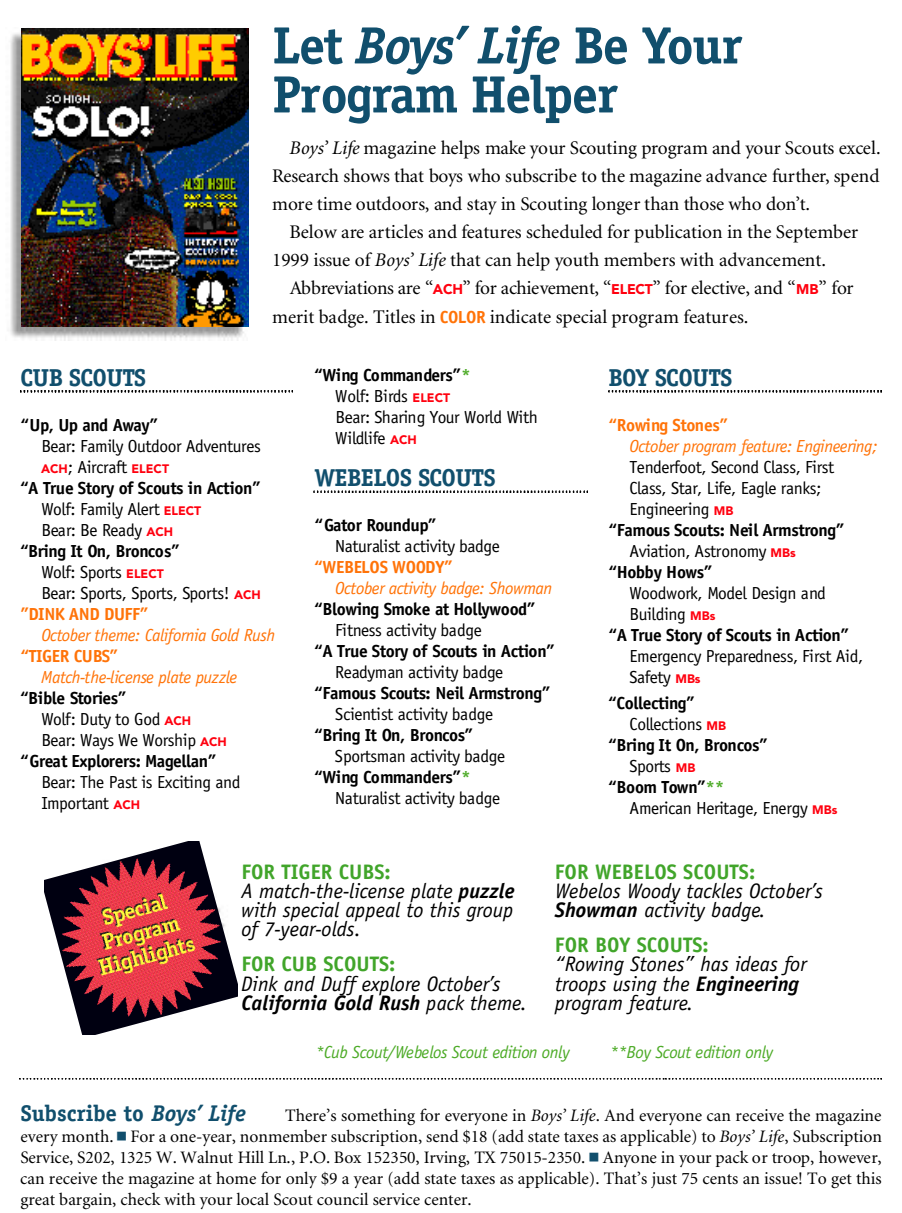
<style>
.page{position:relative;width:902px;height:1213px;background:#fff}
.page>*{position:absolute;margin:0;border:0;box-sizing:border-box;transform-origin:0 0}
.t1{font:700 52.5px/49px "Officina Serif";letter-spacing:-.03em;color:#114f6d}
.t2{font:700 24.5px "Officina Serif";letter-spacing:-.045em;color:#114f6d}
.t3{font:700 22.75px "Officina Serif";color:#114f6d}
.t4{font:italic 21px/19.2px "Officina Sans";color:#000}
.t5{font:700 21px "Officina Sans";color:#41a52a}
.t6{font:19.25px/28px "Minion";color:#000}
.t7{font:17.5px/21px "Officina Sans";letter-spacing:-.025em;color:#000}
.t8{font:17.5px/21px "Minion";color:#000;text-align:justify}
.t9{font:700 17.5px "Officina Sans";letter-spacing:-.025em;color:#000}
.t10{font:italic 17.5px "Officina Sans";letter-spacing:-.025em;color:#ff7308}
.t11{font:italic 17.5px "Officina Sans";letter-spacing:-.025em;color:#4dab27}
.t12{font:700 17.5px "Officina Sans";letter-spacing:-.025em;color:#ff7308}
.s1{font-style:italic}
.s2{font-family:"Avenir";font-weight:900;font-size:14px;color:#ff000f}
.s3{font-family:"Officina Sans";font-weight:700;font-size:17.5px;color:#ff7308}
.s4{font-family:"Avenir";font-weight:900;font-size:12.25px;color:#ff000f}
.s5{font-weight:700}
.s6{font-weight:700;color:#4dab27}
.s7{color:#4dab27}
.s8{font-weight:700;font-style:normal;color:#41a52a}
</style>
<div class="page">
<img style="left:10px;top:33px;width:238px;height:307px">
<img style="left:21px;top:28px;width:227px;height:298px">
<img style="left:20px;top:1078px;width:861px;height:2px">
<img style="left:665px;top:1078px;width:213px;height:2px">
<img style="left:44px;top:842px;width:193px;height:193px">
<img style="left:20px;top:391px;width:273px;height:1px">
<img style="left:314px;top:490px;width:273px;height:2px">
<img style="left:608px;top:391px;width:273px;height:1px">
<h1 class="t1" style="left:272px;top:25px;width:471px">Let <span class="s1">B oys’ Life</span> Be Yo u r<br>P ro g ram Helper</h1>
<p class="t6" style="left:272px;top:136px;width:610px;text-align:justify;text-indent:18px"><span class="s1">Boys’ Li fe</span> m a gazine helps make your Sco uting program and your Sco uts excel .<br>Re s e a rch shows that boys who su b s c ri be to the magazine adva n ce furt h er, spen d m ore time outdoors, and stay in Sco uting lon ger than those who don’t .</p>
<p class="t6" style="left:272px;top:220px;width:587px;text-indent:17px">Below are articles and features scheduled for publication in the September<br>1999 issue of <span class="s1">Boys’ Life</span> that can help youth members with advancement.</p>
<p class="t6" style="left:272px;top:276px;width:582px;text-indent:18px">Abbrevi a ti ons are “<span class="s2">A C H</span>” for ach i evem ent, “<span class="s2">E L E C T</span>” for el ective , and “<span class="s2">MB</span>” for merit badge. Titles in <span class="s3">C O L O R</span> indicate special program features.</p>
<h2 class="t2" style="left:21px;top:368px;width:127px">C U B S C O U TS</h2>
<p class="t9" style="left:20px;top:418px;width:139px">“Up, Up and Away”</p>
<p class="t7" style="left:42px;top:437px;width:221px">Bear: Family Outdoor Adventures</p>
<p class="t7" style="left:41px;top:458px;width:129px"><span class="s4">ACH</span>; Aircraft <span class="s4">ELECT</span></p>
<p class="t9" style="left:20px;top:481px;width:242px">“A True Story of Scouts in Action”</p>
<p class="t7" style="left:42px;top:500px;width:161px">Wolf: Family Alert <span class="s4">ELECT</span></p>
<p class="t7" style="left:41px;top:521px;width:133px">Bear: Be Ready <span class="s4">ACH</span></p>
<p class="t9" style="left:20px;top:544px;width:161px">“Bring It On, Broncos”</p>
<p class="t7" style="left:42px;top:563px;width:124px">Wolf: Sports <span class="s4">ELECT</span></p>
<p class="t7" style="left:42px;top:584px;width:221px">Bear: Sports, Sports, Sports! <span class="s4">ACH</span></p>
<p class="t12" style="left:20px;top:607px;width:130px">”DINK AND DUFF”</p>
<p class="t10" style="left:42px;top:628px;width:235px">October theme: California Gold Rush</p>
<p class="t12" style="left:20px;top:649px;width:99px">“TIGER CUBS”</p>
<p class="t10" style="left:41px;top:670px;width:197px">Match-the-license plate puzzle</p>
<p class="t9" style="left:20px;top:691px;width:108px">“Bible Stories”</p>
<p class="t7" style="left:41px;top:710px;width:151px">Wolf: Duty to God <span class="s4">ACH</span></p>
<p class="t7" style="left:41px;top:731px;width:187px">Bear: Ways We Worship <span class="s4">ACH</span></p>
<p class="t9" style="left:20px;top:754px;width:198px">“Great Explorers: Magellan”</p>
<p class="t7" style="left:41px;top:773px;width:200px">Bear: The Past is Exciting and<br>Important <span class="s4">ACH</span></p>
<p class="t7" style="left:335px;top:366px;width:204px;text-indent:-21px"><span class="s5">“Wing Commanders”</span><span class="s6">*<br></span>Wolf: Birds <span class="s4">ELECT<br></span>Bear: Sharing Your World With<br>Wildlife <span class="s4">ACH</span></p>
<h2 class="t2" style="left:314px;top:468px;width:183px">W E B E L O S S C O U TS</h2>
<p class="t9" style="left:314px;top:518px;width:124px">“Gator Roundup”</p>
<p class="t7" style="left:335px;top:537px;width:166px">Naturalist activity badge</p>
<p class="t12" style="left:314px;top:560px;width:140px">“WEBELOS WOODY”</p>
<p class="t10" style="left:335px;top:581px;width:218px">October activity badge: Showman</p>
<p class="t9" style="left:314px;top:602px;width:223px">“Blowing Smoke at Hollywood”</p>
<p class="t7" style="left:335px;top:621px;width:148px">Fitness activity badge</p>
<p class="t9" style="left:314px;top:644px;width:242px">“A True Story of Scouts in Action”</p>
<p class="t7" style="left:335px;top:663px;width:169px">Readyman activity badge</p>
<p class="t9" style="left:314px;top:686px;width:238px">“Famous Scouts: Neil Armstrong”</p>
<p class="t7" style="left:335px;top:705px;width:159px">Scientist activity badge</p>
<p class="t9" style="left:314px;top:728px;width:160px">“Bring It On, Broncos”</p>
<p class="t7" style="left:314px;top:747px;width:193px;text-indent:21px">Sportsman activity badge <span class="s5">“Wing Commanders”</span><span class="s6">*</span></p>
<p class="t7" style="left:335px;top:789px;width:166px">Naturalist activity badge</p>
<h2 class="t2" style="left:608px;top:368px;width:125px">B OY S C O U TS</h2>
<p class="t12" style="left:608px;top:418px;width:121px">“Rowing Stones”</p>
<p class="t10" style="left:629px;top:439px;width:249px">October program feature: Engineering;</p>
<p class="t7" style="left:629px;top:458px;width:206px">Tenderfoot, Second Class, First</p>
<p class="t7" style="left:629px;top:479px;width:193px">Class, Star, Life, Eagle ranks;</p>
<p class="t7" style="left:629px;top:500px;width:105px">Engineering <span class="s4">MB</span></p>
<p class="t9" style="left:608px;top:523px;width:237px">“Famous Scouts: Neil Armstrong”</p>
<p class="t7" style="left:629px;top:542px;width:168px">Aviation, Astronomy <span class="s4">MBs</span></p>
<p class="t9" style="left:608px;top:565px;width:105px">“Hobby Hows”</p>
<p class="t7" style="left:629px;top:584px;width:198px">Woodwork, Model Design and</p>
<p class="t7" style="left:629px;top:605px;width:87px">Building <span class="s4">MBs</span></p>
<p class="t9" style="left:608px;top:628px;width:242px">“A True Story of Scouts in Action”</p>
<p class="t7" style="left:629px;top:647px;width:235px">Emergency Preparedness, First Aid,<br>Safety <span class="s4">MBs</span></p>
<p class="t9" style="left:608px;top:697px;width:88px">“ C o l l e c t i n g ”</p>
<p class="t7" style="left:629px;top:715px;width:98px">Collections <span class="s4">MB</span></p>
<p class="t9" style="left:608px;top:739px;width:161px">“Bring It On, Broncos”</p>
<p class="t7" style="left:629px;top:757px;width:67px">Sports <span class="s4">MB</span></p>
<p class="t9" style="left:608px;top:781px;width:118px">“Boom Town”<span class="s7">* *</span></p>
<p class="t7" style="left:629px;top:799px;width:209px">American Heritage, Energy <span class="s4">MBs</span></p>
<p class="t4" style="left:241px;top:863px;width:275px"><span class="s8">FOR TIGER CUBS:<br></span>A match-the-license plate <span class="s5">puzzle </span>with special appeal to this group of 7-year-olds.</p>
<p class="t5" style="left:241px;top:956px;width:155px">FOR CUB SCOUTS:</p>
<p class="t4" style="left:241px;top:975px;width:287px">Dink and Duff explore October’s<br><span class="s5">California Gold Rush</span> pack theme.</p>
<p class="t5" style="left:554px;top:863px;width:202px">FOR WEBELOS SCOUTS:</p>
<p class="t4" style="left:555px;top:883px;width:269px">Webelos Woody tackles October’s<br><span class="s5">Showman</span> activity badge.</p>
<p class="t5" style="left:554px;top:937px;width:155px">FOR BOY SCOUTS:</p>
<p class="t4" style="left:555px;top:956px;width:253px">“Rowing Stones” has ideas for troops using the <span class="s5">Engineering </span>program feature.</p>
<p class="t11" style="left:315px;top:1045px;width:256px">*Cub Scout/Webelos Scout edition only</p>
<p class="t11" style="left:609px;top:1045px;width:165px">**Boy Scout edition only</p>
<h3 class="t3" style="left:20px;top:1104px;width:227px">Subscribe to <span class="s1">Boys’ Life</span></h3>
<p class="t8" style="left:20px;top:1106px;width:863px;text-indent:265px">There’s something for everyone in <span class="s1">Boys’ Life</span>. And everyone can receive the magazine every month. For a one-year, nonmember subscription, send $18 (add state taxes as applicable) to <span class="s1">Boys’ Life</span>, Subscription Service, S202, 1325 W. Walnut Hill Ln., P.O. Box 152350, Irving, TX 75015-2350. Anyone in your pack or troop, however, can receive the magazine at home for only $9 a year (add state taxes as applicable). That’s just 75 cents an issue! To get this great bargain, check with your local Scout council service center.</p>
</div>
